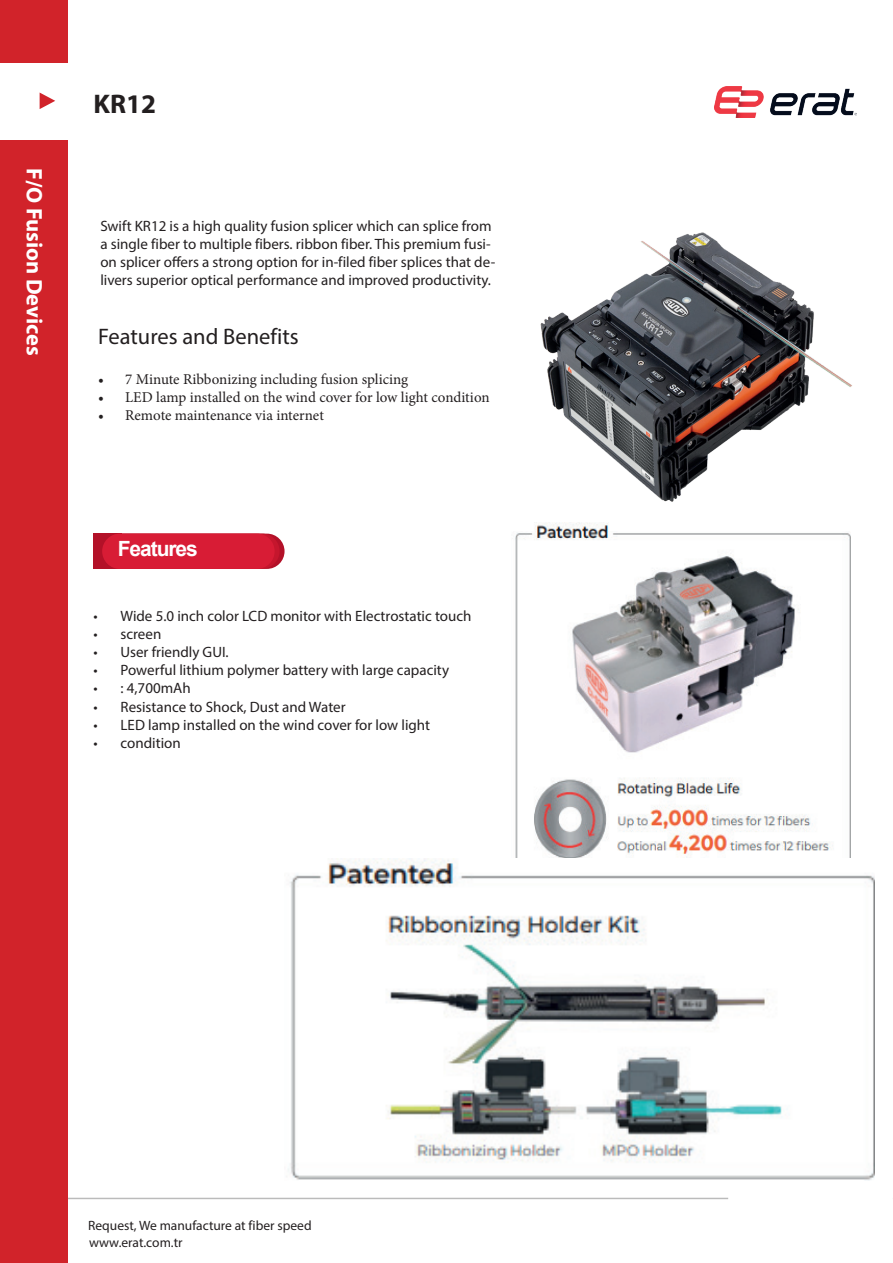
<style>
.page{position:relative;width:893px;height:1263px;background:#fff}
.page>*{position:absolute;margin:0;border:0;box-sizing:border-box;transform-origin:0 0}
.t1{font:700 27px "Myriad Pro";color:#231f20}
.t2{font:22.5px "Myriad Pro";color:#231f20}
.t3{font:700 22.5px "Myriad Pro";color:#fff}
.t4{font:700 21px "Arial";letter-spacing:-.05em;color:#fff}
.t5{font:15px/18px "Myriad Pro";color:#231f20}
.t6{font:15px "Minion Pro";color:#231f20}
.t7{font:13.5px "Myriad Pro";color:#231f20}
</style>
<div class="page">
<hr style="left:0;top:1198px;width:728px;height:1px;background:#000">
<div style="left:0;top:140px;width:67px;height:1123px;background:#d1232a"></div>
<hr style="left:892px;top:140px;width:1px;height:1123px;background:#d1232a">
<svg style="left:40px;top:93px;width:15px;height:16px"></svg>
<div style="left:0;top:0;width:67px;height:63px;background:#d1232a"></div>
<hr style="left:892px;top:0;width:1px;height:63px;background:#d1232a">
<img style="left:714px;top:86px;width:143px;height:32px">
<img style="left:536px;top:232px;width:316px;height:291px">
<div style="left:94px;top:534px;width:28px;height:35px;background:#b31128"></div>
<svg style="left:102px;top:534px;width:183px;height:35px"></svg>
<div style="left:103px;top:534px;width:177px;height:35px;background:#c5162d;border-radius:17px"></div>
<div style="left:102px;top:534px;width:173px;height:35px;background:#d81c35;border-radius:18px"></div>
<img style="left:515px;top:523px;width:336px;height:335px">
<img style="left:288px;top:858px;width:586px;height:322px">
<h2 class="t3" style="left:49px;top:168px;width:190px;rotate:90deg">F/O Fusion Devices</h2>
<h1 class="t1" style="left:94px;top:86px;width:64px">KR12</h1>
<p class="t5" style="left:100px;top:217px;width:396px">Swift KR12 is a high quality fusion splicer which can splice from a single fiber to multiple fibers. ribbon fiber. This premium fusi&shy;on splicer offers a strong option for in-filed fiber splices that de&shy;livers superior optical performance and improved productivity.</p>
<h2 class="t2" style="left:98px;top:323px;width:202px">Features and Benefits</h2>
<p class="t6" style="left:98px;top:369px;width:311px">• 7 Minute Ribbonizing including fusion splicing</p>
<p class="t6" style="left:98px;top:387px;width:393px">• LED lamp installed on the wind cover for low light condition</p>
<p class="t6" style="left:98px;top:405px;width:227px">• Remote maintenance via internet</p>
<h3 class="t4" style="left:118px;top:534px;width:82px">Features</h3>
<p class="t5" style="left:94px;top:607px;width:379px">• Wide 5.0 inch color LCD monitor with Electrostatic touch</p>
<p class="t5" style="left:94px;top:625px;width:69px">• screen</p>
<p class="t5" style="left:94px;top:643px;width:137px">• User friendly GUI.</p>
<p class="t5" style="left:94px;top:661px;width:357px">• Powerful lithium polymer battery with large capacity</p>
<p class="t5" style="left:94px;top:679px;width:99px">• : 4,700mAh</p>
<p class="t5" style="left:94px;top:697px;width:254px">• Resistance to Shock, Dust and Water</p>
<p class="t5" style="left:94px;top:715px;width:338px">• LED lamp installed on the wind cover for low light</p>
<p class="t5" style="left:94px;top:733px;width:89px">• condition</p>
<p class="t7" style="left:88px;top:1217px;width:225px">Request, We manufacture at fiber speed</p>
<p class="t7" style="left:89px;top:1234px;width:95px">www.erat.com.tr</p>
</div>
